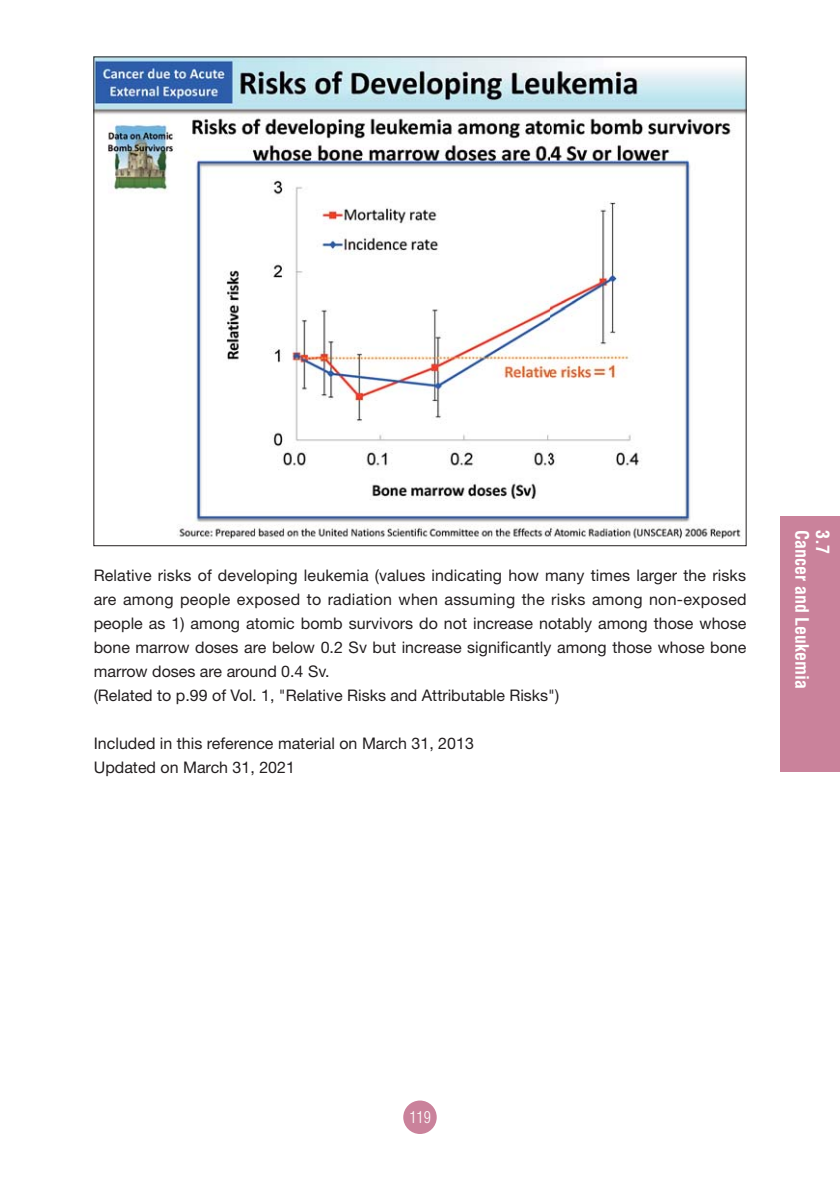
<style>
.page{position:relative;width:840px;height:1191px;background:#fff}
.page>*{position:absolute;margin:0;border:0;box-sizing:border-box;transform-origin:0 0}
.t1{font:700 condensed 18px "Helvetica";color:#fff}
.t2{font:16px/24px "Helvetica Neue";color:#231f20}
.t3{font:300 condensed 16px "Helvetica";color:#fff}
</style>
<div class="page">
<div style="left:403px;top:1100px;width:33px;height:34px;background:#ca829b;border-radius:50%"></div>
<div style="left:780px;top:516px;width:59px;height:255px;background:#ca829b"></div>
<img style="left:96px;top:59px;width:648px;height:480px">
<p class="t2" style="left:94px;top:565px;width:654px">Relative risks of developing leukemia (values indicating how many times larger the risks are among people exposed to radiation when assuming the risks among non-exposed people as 1) among atomic bomb survivors do not increase notably among those whose bone marrow doses are below 0.2 Sv but increase significantly among those whose bone marrow doses are around 0.4 Sv.<br>(Related to p.99 of Vol. 1, "Relative Risks and Attributable Risks")</p>
<p class="t2" style="left:94px;top:733px;width:381px">Included in this reference material on March 31, 2013<br>Updated on March 31, 2021</p>
<p class="t1" style="left:808px;top:530px;width:160px;rotate:90deg">Cancer and Leukemia</p>
<p class="t1" style="left:829px;top:530px;width:25px;rotate:90deg">3.7</p>
<p class="t3" style="left:409px;top:1110px;width:23px">119</p>
</div>
